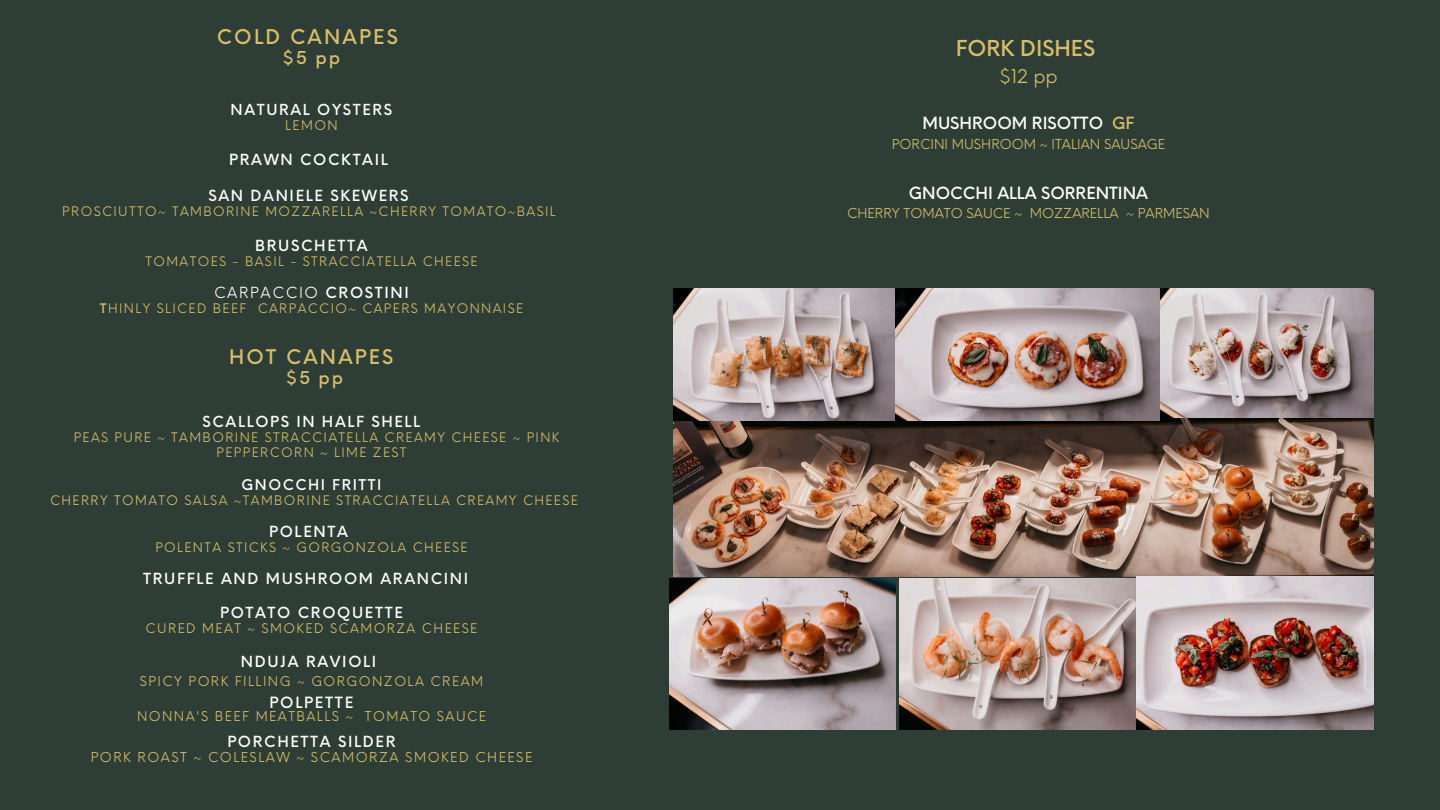
<style>
.page{position:relative;width:1440px;height:810px;background:#2e3d36}
.page>*{position:absolute;margin:0;border:0;box-sizing:border-box;transform-origin:0 0}
.t1{font:500 21.4px "Neue Einstellung";color:#d7be69}
.t2{font:500 19.9px "Neue Einstellung";letter-spacing:.11em;color:#d7be69}
.t3{font:500 19.7px "Neue Einstellung";letter-spacing:.11em;color:#d7be69}
.t4{font:18.4px "Neue Einstellung";color:#d7be69}
.t5{font:500 17.4px "Neue Einstellung";color:#d7be69}
.t6{font:500 17.2px "Neue Einstellung";color:#d7be69}
.t7{font:500 16.4px "Neue Einstellung";color:#fffffe}
.t8{font:500 15.2px "Neue Einstellung";letter-spacing:.11em;color:#fffffe}
.t9{font:500 15px "Neue Einstellung";letter-spacing:.11em;color:#fffffe}
.t10{font:15px "Neue Einstellung";letter-spacing:.11em;color:#fffffe}
.t11{font:500 14.9px "Neue Einstellung";letter-spacing:.11em;color:#fffffe}
.t12{font:500 14.5px "Neue Einstellung";letter-spacing:.11em;color:#fffffe}
.t13{font:13.4px "Neue Einstellung";color:#d7be69}
.t14{font:13.3px "Neue Einstellung";letter-spacing:.11em;color:#d7be69}
.t15{font:13.2px "Neue Einstellung";letter-spacing:.11em;color:#d7be69}
.t16{font:13px "Neue Einstellung";letter-spacing:.11em;color:#d7be69}
.t17{font:12.8px/14.8px "Neue Einstellung";letter-spacing:.11em;color:#d7be69}
.s1{font-weight:500}
.s2{color:#d7be69}
</style>
<div class="page">
<img style="left:1159px;top:289px;width:215px;height:130px">
<img style="left:673px;top:419px;width:701px;height:157px">
<img style="left:673px;top:289px;width:222px;height:131px">
<img style="left:895px;top:289px;width:264px;height:131px">
<img style="left:899px;top:579px;width:238px;height:150px">
<img style="left:669px;top:579px;width:226px;height:150px">
<img style="left:1137px;top:576px;width:237px;height:153px">
<p class="t2" style="left:217px;top:19px;width:183px">COLD CANAPES</p>
<p class="t5" style="left:282px;top:42px;width:59px">$5 pp</p>
<p class="t11" style="left:231px;top:97px;width:163px">NATURAL OYSTERS</p>
<p class="t16" style="left:285px;top:114px;width:54px">LEMON</p>
<p class="t9" style="left:229px;top:146px;width:160px">PRAWN COCKTAIL</p>
<h1 class="t9" style="left:208px;top:182px;width:202px">SAN DANIELE SKEWERS</h1>
<p class="t17" style="left:62px;top:203px;width:495px">PROSCIUTTO~ TAMBORINE MOZZARELLA ~CHERRY TOMATO~BASIL</p>
<p class="t9" style="left:255px;top:232px;width:114px">BRUSCHETTA</p>
<p class="t17" style="left:145px;top:253px;width:334px">TOMATOES - BASIL - STRACCIATELLA CHEESE</p>
<p class="t10" style="left:214px;top:279px;width:196px">CARPACCIO <span class="s1">CROSTINI</span></p>
<p class="t17" style="left:100px;top:299px;width:425px"><span class="s1">T</span>HINLY SLICED BEEF CARPACCIO~ CAPERS MAYONNAISE</p>
<p class="t3" style="left:229px;top:339px;width:166px">HOT CANAPES</p>
<p class="t6" style="left:286px;top:363px;width:59px">$5 pp</p>
<p class="t11" style="left:203px;top:408px;width:219px">SCALLOPS IN HALF SHELL</p>
<h3 class="t17" style="left:217px;top:428px;width:344px;text-indent:-143px">PEAS PURE ~ TAMBORINE STRACCIATELLA CREAMY CHEESE ~ PINK<br>PEPPERCORN ~ LIME ZEST</h3>
<p class="t12" style="left:241px;top:472px;width:142px">GNOCCHI FRITTI</p>
<p class="t17" style="left:50px;top:492px;width:529px">CHERRY TOMATO SALSA ~TAMBORINE STRACCIATELLA CREAMY CHEESE</p>
<h3 class="t9" style="left:269px;top:518px;width:80px">POLENTA</h3>
<p class="t17" style="left:155px;top:539px;width:314px">POLENTA STICKS ~ GORGONZOLA CHEESE</p>
<p class="t9" style="left:143px;top:565px;width:327px">TRUFFLE AND MUSHROOM ARANCINI</p>
<p class="t9" style="left:220px;top:599px;width:184px">POTATO CROQUETTE</p>
<p class="t16" style="left:146px;top:617px;width:333px">CURED MEAT ~ SMOKED SCAMORZA CHEESE</p>
<p class="t9" style="left:241px;top:649px;width:137px">NDUJA RAVIOLI</p>
<h2 class="t15" style="left:140px;top:669px;width:345px">SPICY PORK FILLING ~ GORGONZOLA CREAM</h2>
<p class="t8" style="left:270px;top:689px;width:85px">POLPETTE</p>
<p class="t15" style="left:137px;top:704px;width:351px">NONNA'S BEEF MEATBALLS ~ TOMATO SAUCE</p>
<p class="t9" style="left:227px;top:728px;width:170px">PORCHETTA SILDER</p>
<p class="t14" style="left:91px;top:745px;width:443px">PORK ROAST ~ COLESLAW ~ SCAMORZA SMOKED CHEESE</p>
<p class="t1" style="left:956px;top:29px;width:141px">FORK DISHES</p>
<p class="t4" style="left:999px;top:59px;width:60px">$12 pp</p>
<p class="t7" style="left:922px;top:108px;width:214px">MUSHROOM RISOTTO <span class="s2">GF</span></p>
<p class="t13" style="left:892px;top:132px;width:275px">PORCINI MUSHROOM ~ ITALIAN SAUSAGE</p>
<p class="t7" style="left:909px;top:178px;width:241px">GNOCCHI ALLA SORRENTINA</p>
<p class="t13" style="left:847px;top:201px;width:364px">CHERRY TOMATO SAUCE ~ MOZZARELLA ~ PARMESAN</p>
</div>
